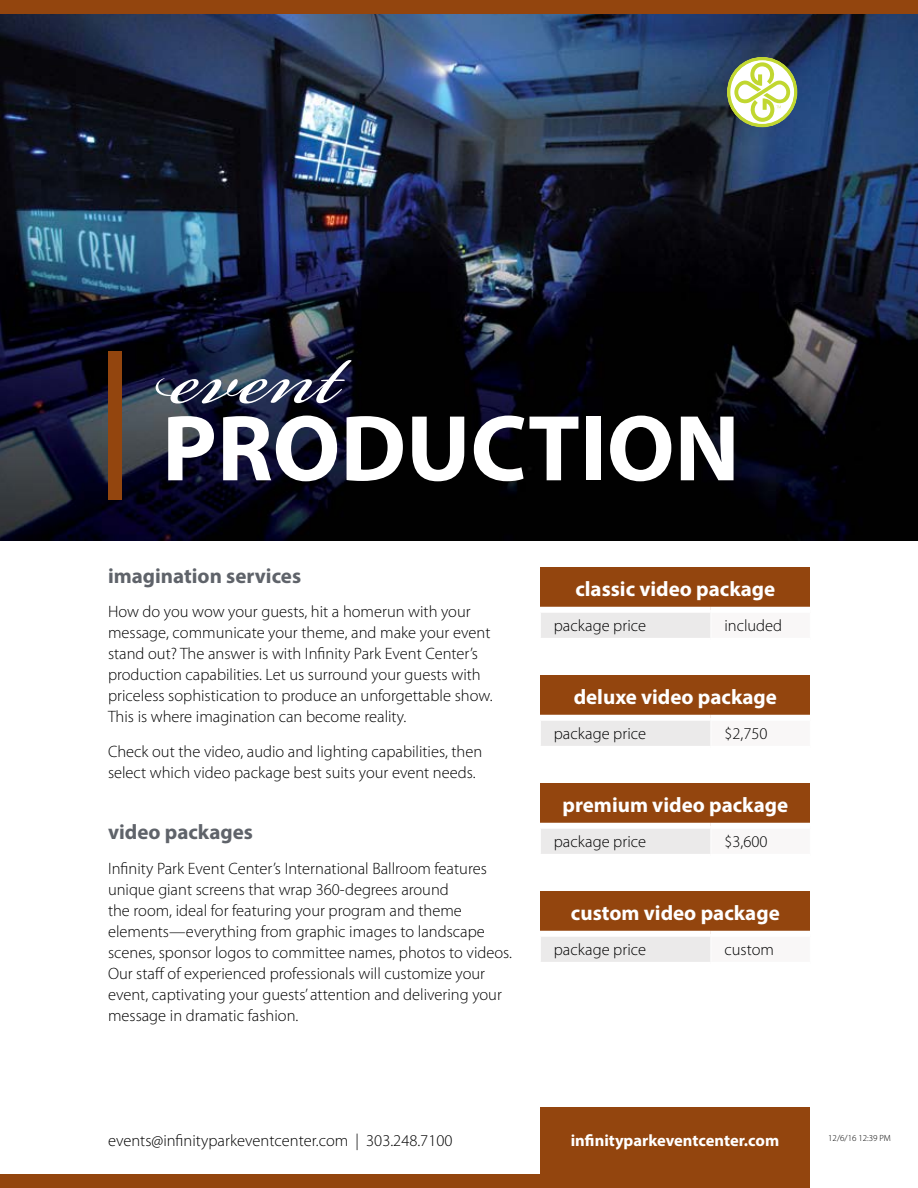
<style>
.page{position:relative;width:918px;height:1188px;background:#fff}
.page>*{position:absolute;margin:0;border:0;box-sizing:border-box;transform-origin:0 0}
.t1{font:135px "Bickham Script Pro";color:#fff}
.t2{font:700 94.5px "Myriad Pro";color:#fff}
.t3{font:700 21px "Myriad Pro";color:#fff}
.t4{font:700 21px "Myriad Pro";color:#5f636a}
.t5{font:300 16.5px/21px "Myriad Pro";color:#000}
.t6{font:700 16.5px "Myriad Pro";color:#fff}
.t7{font:300 9px "Myriad Pro";color:#000}
</style>
<div class="page">
<div style="left:0;top:1174px;width:558px;height:14px;background:#93450e"></div>
<img style="left:0;top:14px;width:918px;height:526px">
<div style="left:540px;top:1107px;width:270px;height:81px;background:#93450e"></div>
<div style="left:0;top:0;width:918px;height:14px;background:#93450e"></div>
<svg style="left:727px;top:57px;width:70px;height:70px"></svg>
<div style="left:108px;top:351px;width:14px;height:149px;background:#93450e"></div>
<div style="left:540px;top:567px;width:270px;height:43px;background:#93450e"></div>
<div style="left:540px;top:610px;width:171px;height:29px;background:#ebeaea"></div>
<div style="left:711px;top:610px;width:99px;height:29px;background:#f9f7f7"></div>
<div style="left:540px;top:607px;width:171px;height:6px;background:#fff"></div>
<div style="left:711px;top:607px;width:100px;height:6px;background:#fff"></div>
<svg style="left:540px;top:613px;width:1px;height:25px"></svg>
<hr style="left:540px;top:638px;width:171px;height:3px;background:#fff">
<hr style="left:711px;top:638px;width:100px;height:3px;background:#fff">
<div style="left:540px;top:675px;width:270px;height:43px;background:#93450e"></div>
<div style="left:540px;top:718px;width:171px;height:29px;background:#ebeaea"></div>
<div style="left:711px;top:718px;width:99px;height:29px;background:#f9f7f7"></div>
<div style="left:540px;top:715px;width:171px;height:6px;background:#fff"></div>
<div style="left:711px;top:715px;width:100px;height:6px;background:#fff"></div>
<svg style="left:540px;top:721px;width:1px;height:25px"></svg>
<hr style="left:540px;top:746px;width:171px;height:3px;background:#fff">
<hr style="left:711px;top:746px;width:100px;height:3px;background:#fff">
<div style="left:540px;top:783px;width:270px;height:43px;background:#93450e"></div>
<div style="left:540px;top:826px;width:171px;height:29px;background:#ebeaea"></div>
<div style="left:711px;top:826px;width:99px;height:29px;background:#f9f7f7"></div>
<div style="left:540px;top:823px;width:171px;height:6px;background:#fff"></div>
<div style="left:711px;top:823px;width:100px;height:6px;background:#fff"></div>
<svg style="left:540px;top:829px;width:1px;height:25px"></svg>
<hr style="left:540px;top:854px;width:171px;height:3px;background:#fff">
<hr style="left:711px;top:854px;width:100px;height:3px;background:#fff">
<div style="left:540px;top:891px;width:270px;height:43px;background:#93450e"></div>
<div style="left:540px;top:934px;width:171px;height:29px;background:#ebeaea"></div>
<div style="left:711px;top:934px;width:99px;height:29px;background:#f9f7f7"></div>
<div style="left:540px;top:931px;width:171px;height:6px;background:#fff"></div>
<div style="left:711px;top:931px;width:100px;height:6px;background:#fff"></div>
<svg style="left:540px;top:937px;width:1px;height:25px"></svg>
<hr style="left:540px;top:962px;width:171px;height:3px;background:#fff">
<hr style="left:711px;top:962px;width:100px;height:3px;background:#fff">
<h1 class="t1" style="left:162px;top:277px;width:180px">event</h1>
<h2 class="t2" style="left:162px;top:387px;width:579px">PRODUCTION</h2>
<p class="t4" style="left:108px;top:562px;width:195px">imagination services</p>
<p class="t5" style="left:108px;top:601px;width:386px">How do you wow your guests, hit a homerun with your message, communicate your theme, and make your event stand out? The answer is with Infinity Park Event Center’s production capabilities. Let us surround your guests with priceless sophistication to produce an unforgettable show.<br>This is where imagination can become reality.</p>
<p class="t5" style="left:108px;top:741px;width:376px">Check out the video, audio and lighting capabilities, then select which video package best suits your event needs.</p>
<p class="t4" style="left:108px;top:818px;width:147px">video packages</p>
<p class="t5" style="left:108px;top:858px;width:406px">Infinity Park Event Center’s International Ballroom features unique giant screens that wrap 360-degrees around<br>the room, ideal for featuring your program and theme elements—everything from graphic images to landscape scenes, sponsor logos to committee names, photos to videos.<br>Our staff of experienced professionals will customize your event, captivating your guests’ attention and delivering your message in dramatic fashion.</p>
<p class="t3" style="left:575px;top:575px;width:201px">classic video package</p>
<p class="t5" style="left:554px;top:615px;width:94px">package price</p>
<p class="t5" style="left:724px;top:615px;width:59px">included</p>
<p class="t3" style="left:574px;top:683px;width:205px">deluxe video package</p>
<p class="t5" style="left:554px;top:723px;width:94px">package price</p>
<p class="t5" style="left:724px;top:723px;width:45px">$2,750</p>
<p class="t3" style="left:563px;top:791px;width:227px">premium video package</p>
<p class="t5" style="left:554px;top:831px;width:94px">package price</p>
<p class="t5" style="left:724px;top:831px;width:45px">$3,600</p>
<p class="t3" style="left:571px;top:899px;width:210px">custom video package</p>
<p class="t5" style="left:554px;top:939px;width:94px">package price</p>
<p class="t5" style="left:724px;top:939px;width:51px">custom</p>
<p class="t5" style="left:108px;top:1130px;width:346px">events@infinityparkeventcenter.com | 303.248.7100</p>
<p class="t6" style="left:571px;top:1130px;width:210px">infinityparkeventcenter.com</p>
<p class="t7" style="left:828px;top:1132px;width:64px">12/6/16 12:39 PM</p>
</div>
